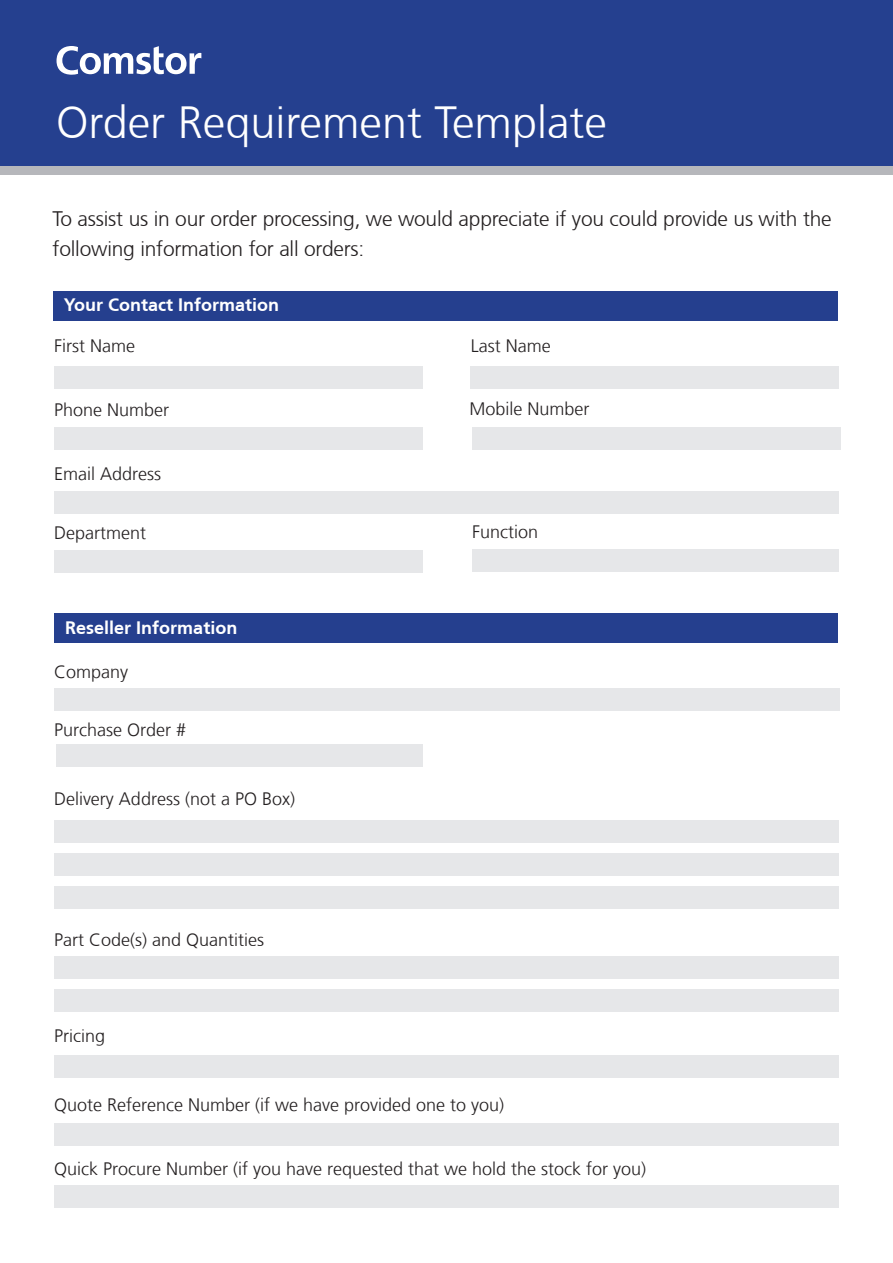
<style>
.page{position:relative;width:893px;height:1263px;background:#fff}
.page>*{position:absolute;margin:0;border:0;box-sizing:border-box;transform-origin:0 0}
.t1{font:300 45px "Frutiger CE";color:#fff}
.t2{font:300 21px/30px "Frutiger CE";letter-spacing:-.01em;color:#231f20}
.t3{font:300 18px "Frutiger LT";color:#231f20}
.t4{font:700 18px "Frutiger CE";color:#fff}
.t5{font:300 18px "Frutiger CE";color:#231f20}
</style>
<div class="page">
<div style="left:0;top:0;width:893px;height:170px;background:#25408f"></div>
<svg style="left:57px;top:46px;width:144px;height:29px"></svg>
<div style="left:54px;top:688px;width:785px;height:23px;background:#e6e7e9"></div>
<div style="left:56px;top:744px;width:366px;height:23px;background:#e6e7e9"></div>
<div style="left:54px;top:820px;width:785px;height:22px;background:#e6e7e9"></div>
<div style="left:54px;top:956px;width:785px;height:23px;background:#e6e7e9"></div>
<div style="left:54px;top:1055px;width:785px;height:23px;background:#e6e7e9"></div>
<div style="left:54px;top:1123px;width:785px;height:22px;background:#e6e7e9"></div>
<div style="left:54px;top:1185px;width:785px;height:23px;background:#e6e7e9"></div>
<div style="left:54px;top:853px;width:785px;height:22px;background:#e6e7e9"></div>
<div style="left:54px;top:886px;width:785px;height:22px;background:#e6e7e9"></div>
<div style="left:53px;top:291px;width:784px;height:30px;background:#253f8e"></div>
<div style="left:54px;top:366px;width:368px;height:22px;background:#e6e7e9"></div>
<div style="left:471px;top:366px;width:368px;height:22px;background:#e6e7e9"></div>
<div style="left:54px;top:427px;width:368px;height:22px;background:#e6e7e9"></div>
<div style="left:472px;top:427px;width:368px;height:22px;background:#e6e7e9"></div>
<div style="left:54px;top:491px;width:785px;height:23px;background:#e6e7e9"></div>
<div style="left:54px;top:613px;width:783px;height:30px;background:#253f8e"></div>
<div style="left:54px;top:550px;width:368px;height:23px;background:#e6e7e9"></div>
<div style="left:472px;top:549px;width:367px;height:23px;background:#e6e7e9"></div>
<div style="left:54px;top:989px;width:785px;height:23px;background:#e6e7e9"></div>
<div style="left:0;top:166px;width:893px;height:8px;background:#b6b7bb"></div>
<h1 class="t1" style="left:56px;top:96px;width:552px">Order Requirement Template</h1>
<p class="t2" style="left:53px;top:203px;width:781px">To assist us in our order processing, we would appreciate if you could provide us with the following information for all orders:</p>
<p class="t4" style="left:64px;top:294px;width:217px">Your Contact Information</p>
<p class="t3" style="left:54px;top:335px;width:82px">First Name</p>
<p class="t3" style="left:471px;top:335px;width:81px">Last Name</p>
<p class="t3" style="left:54px;top:399px;width:117px">Phone Number</p>
<p class="t3" style="left:469px;top:398px;width:122px">Mobile Number</p>
<p class="t3" style="left:54px;top:464px;width:109px">Email Address</p>
<p class="t3" style="left:54px;top:523px;width:93px">Department</p>
<p class="t3" style="left:472px;top:522px;width:68px">Function</p>
<p class="t4" style="left:65px;top:617px;width:174px">Reseller Information</p>
<p class="t3" style="left:54px;top:661px;width:76px">Company</p>
<p class="t3" style="left:54px;top:720px;width:134px">Purchase Order #</p>
<p class="t3" style="left:54px;top:788px;width:243px">Delivery Address (not a PO Box)</p>
<p class="t5" style="left:54px;top:929px;width:212px">Part Code(s) and Quantities</p>
<p class="t5" style="left:54px;top:1025px;width:52px">Pricing</p>
<p class="t3" style="left:54px;top:1094px;width:452px">Quote Reference Number (if we have provided one to you)</p>
<p class="t3" style="left:54px;top:1159px;width:594px">Quick Procure Number (if you have requested that we hold the stock for you)</p>
</div>
